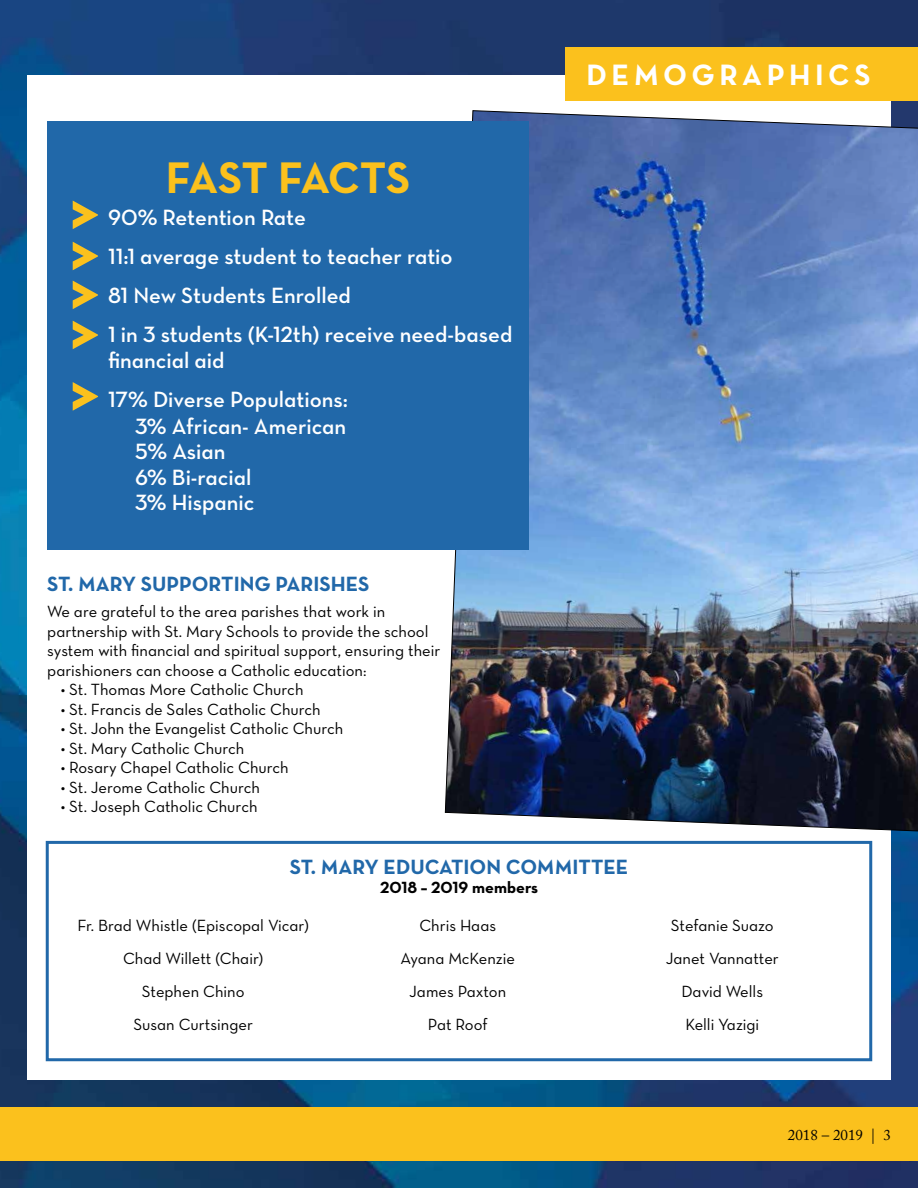
<style>
.page{position:relative;width:918px;height:1188px;background:#fff}
.page>*{position:absolute;margin:0;border:0;box-sizing:border-box;transform-origin:0 0}
.t1{font:75px/61.5px "Neutra Text Bold Alt";color:#fbc11d}
.t2{font:45px "Neutra Text Bold Alt";letter-spacing:-.02em;color:#fbc11d}
.t3{font:30px "Neutra Text Bold Alt";letter-spacing:.15em;color:#fff}
.t4{font:22.5px/39px "Neutra Text Demi Alt";color:#fff}
.t5{font:21px "Neutra Text Bold Alt";color:#2168a9}
.t6{font:16.5px/33px "Neutra Text Book Alt";color:#000;text-align:center}
.t7{font:16.5px "Neutra Text Bold Alt";color:#000}
.t8{font:15px "Adobe Caslon Pro";color:#000}
</style>
<div class="page">
<img style="left:0;top:0;width:918px;height:1188px">
<div style="left:27px;top:76px;width:864px;height:1004px;background:#fff"></div>
<div style="left:0;top:1107px;width:918px;height:54px;background:#fbc11d"></div>
<img style="left:445px;top:110px;width:473px;height:722px">
<div style="left:566px;top:47px;width:352px;height:54px;background:#fbc11d"></div>
<div style="left:47px;top:122px;width:482px;height:428px;background:#2168a9"></div>
<div style="left:46px;top:841px;width:826px;height:220px;border:3px solid #2168a9"></div>
<h1 class="t1" style="left:70px;top:180px;width:31px">&gt;</h1>
<h1 class="t1" style="left:70px;top:222px;width:31px">&gt;</h1>
<h1 class="t1" style="left:70px;top:260px;width:31px">&gt;</h1>
<h1 class="t1" style="left:70px;top:301px;width:31px">&gt; &gt;</h1>
<h2 class="t2" style="left:166px;top:150px;width:246px">FAST FACTS</h2>
<h3 class="t4" style="left:108px;top:198px;width:406px">90% Retention Rate<br>11:1 average student to teacher ratio<br>81 New Students Enrolled<br>1 in 3 students (K-12th) receive need-based</h3>
<h3 class="t4" style="left:108px;top:340px;width:242px">financial aid<br>17% Diverse Populations:</h3>
<h3 class="t4" style="left:135px;top:413px;width:213px;line-height:25.5px">3% African- American<br>5% Asian<br>6% Bi-racial<br>3% Hispanic</h3>
<p class="t5" style="left:47px;top:571px;width:324px">ST. MARY SUPPORTING PARISHES</p>
<p class="t6" style="left:47px;top:602px;width:395px;line-height:19.5px;text-align:left">We are grateful to the area parishes that work in partnership with St. Mary Schools to provide the school system with financial and spiritual support, ensuring their parishioners can choose a Catholic education:</p>
<p class="t6" style="left:61px;top:673px;width:244px">• St. Thomas More Catholic Church</p>
<p class="t6" style="left:61px;top:692px;width:262px">• St. Francis de Sales Catholic Church</p>
<p class="t6" style="left:61px;top:712px;width:284px">• St. John the Evangelist Catholic Church</p>
<p class="t6" style="left:61px;top:731px;width:185px">• St. Mary Catholic Church</p>
<p class="t6" style="left:61px;top:751px;width:230px">• Rosary Chapel Catholic Church</p>
<p class="t6" style="left:61px;top:770px;width:201px">• St. Jerome Catholic Church</p>
<p class="t6" style="left:61px;top:790px;width:198px">• St. Joseph Catholic Church</p>
<h3 class="t3" style="left:587px;top:56px;width:286px">DEMOGRAPHICS</h3>
<p class="t5" style="left:290px;top:853px;width:340px">ST. MARY EDUCATION COMMITTEE</p>
<p class="t7" style="left:380px;top:877px;width:160px">2018 – 2019 members</p>
<p class="t6" style="left:77px;top:909px;width:233px">Fr. Brad Whistle (Episcopal Vicar)<br>Chad Willett (Chair)<br>Stephen Chino<br>Susan Curtsinger</p>
<p class="t6" style="left:401px;top:909px;width:116px">Chris Haas<br>Ayana McKenzie<br>James Paxton<br>Pat Roof</p>
<p class="t6" style="left:666px;top:909px;width:114px">Stefanie Suazo<br>Janet Vannatter<br>David Wells<br>Kelli Yazigi</p>
<p class="t8" style="left:788px;top:1126px;width:105px">2018 – 2019 | 3</p>
</div>
